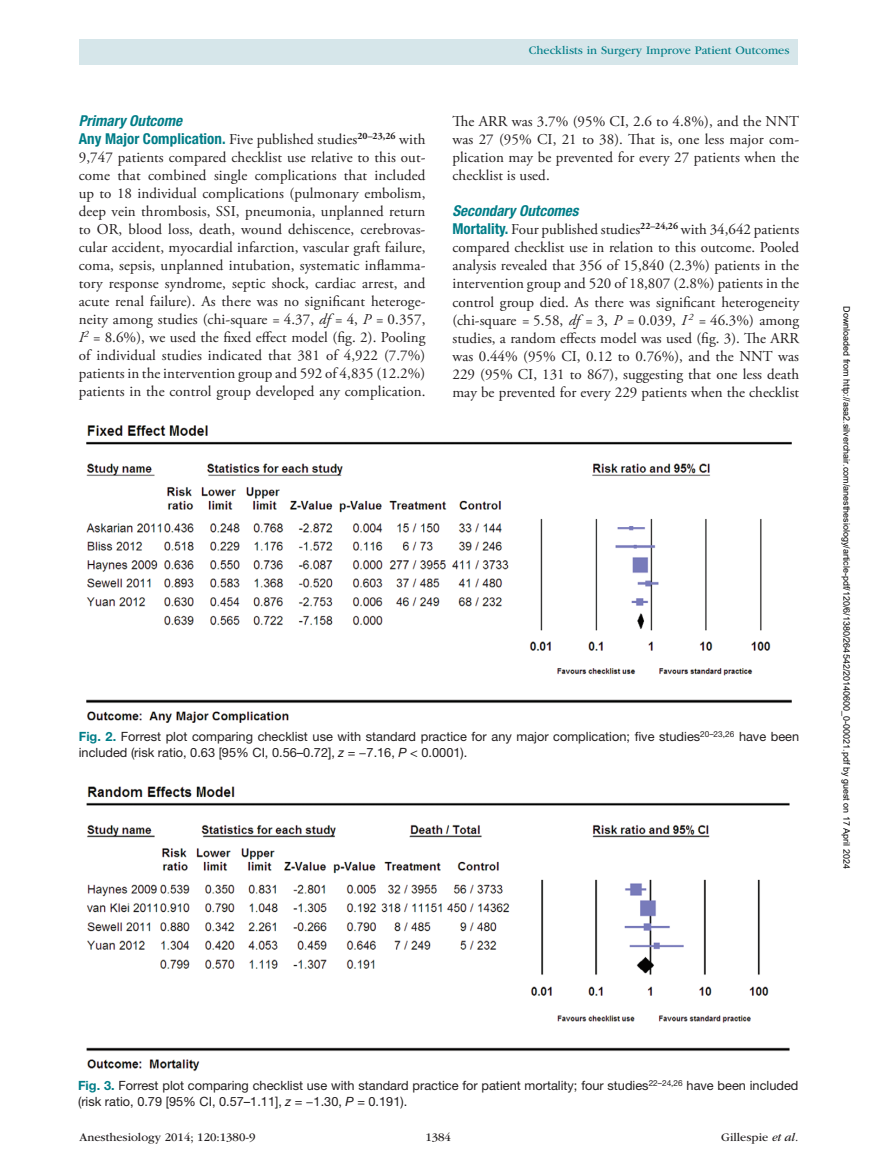
<style>
.page{position:relative;width:878px;height:1175px;background:#fff}
.page>*{position:absolute;margin:0;border:0;box-sizing:border-box;transform-origin:0 0}
.t1{font:15px/18px "Adobe Garamond Pro";letter-spacing:.005em;color:#231f20;text-align:justify}
.t2{font:italic 700 condensed 15px "Helvetica Neue LT Std";color:#007d88}
.t3{font:12.75px/15.8px "Helvetica Neue LT Std";color:#231f20}
.t4{font:12px "ITC Garamond Std";color:#231f20}
.t5{font:12px "ITC Garamond Std";color:#007d88}
.t6{font:9px "Arial";color:#000}
.s1{font-family:"Helvetica Neue LT Std";font-weight:700;font-stretch:condensed;color:#007d88}
.s2{font-style:italic}
.s3{font-weight:700;color:#007d88}
</style>
<div class="page">
<div style="left:79px;top:39px;width:718px;height:25px;background:#d6e6ea"></div>
<img style="left:86px;top:425px;width:706px;height:298px">
<img style="left:86px;top:786px;width:704px;height:286px">
<p class="t2" style="left:79px;top:112px;width:105px">Primary Outcome</p>
<p class="t1" style="left:79px;top:131px;width:348px"><span class="s1">Any Major Complication.</span> Five published studies<sup>20–23,26</sup> with 9,747 patients compared checklist use relative to this out&shy;come that combined single complications that included up to 18 individual complications (pulmonary embolism, deep vein thrombosis, SSI, pneumonia, unplanned return to OR, blood loss, death, wound dehiscence, cerebrovas&shy;cular accident, myocardial infarction, vascular graft failure, coma, sepsis, unplanned intubation, systematic inflamma&shy;tory response syndrome, septic shock, cardiac arrest, and acute renal failure). As there was no significant heteroge&shy;neity among studies (chi-square = 4.37, <span class="s2">df</span> = 4, <span class="s2">P</span> = 0.357, <span class="s2">I</span><sup>2</sup> = 8.6%), we used the fixed effect model (fig. 2). Pooling of individual studies indicated that 381 of 4,922 (7.7%) patients in the intervention group and 592 of 4,835 (12.2%) patients in the control group developed any complication.</p>
<p class="t5" style="left:529px;top:44px;width:262px">Checklists in Surgery Improve Patient Outcomes</p>
<p class="t1" style="left:452px;top:113px;width:348px">The ARR was 3.7% (95% CI, 2.6 to 4.8%), and the NNT was 27 (95% CI, 21 to 38). That is, one less major com&shy;plication may be prevented for every 27 patients when the checklist is used.</p>
<p class="t2" style="left:452px;top:202px;width:128px">Secondary Outcomes</p>
<p class="t1" style="left:452px;top:221px;width:348px"><span class="s1">Mortality.</span> Four published studies<sup>22–24,26</sup> with 34,642 patients compared checklist use in relation to this outcome. Pooled analysis revealed that 356 of 15,840 (2.3%) patients in the intervention group and 520 of 18,807 (2.8%) patients in the control group died. As there was significant heterogeneity (chi-square = 5.58, <span class="s2">df</span> = 3, <span class="s2">P</span> = 0.039, <span class="s2">I</span> <sup>2</sup> = 46.3%) among studies, a random effects model was used (fig. 3). The ARR was 0.44% (95% CI, 0.12 to 0.76%), and the NNT was 229 (95% CI, 131 to 867), suggesting that one less death may be prevented for every 229 patients when the checklist</p>
<p class="t3" style="left:79px;top:729px;width:722px"><span class="s3">Fig. 2.</span> Forrest plot comparing checklist use with standard practice for any major complication; five studies<sup>20–23,26</sup> have been included (risk ratio, 0.63 [95% CI, 0.56–0.72], <span class="s2">z</span> = −7.16, <span class="s2">P</span> &lt; 0.0001).</p>
<p class="t6" style="left:850px;top:306px;width:564px;rotate:90deg">Downloaded from http://asa2.silverchair.com/anesthesiology/article-pdf/120/6/1380/264542/20140600_0-00021.pdf by guest on 17 April 2024</p>
<p class="t3" style="left:78px;top:1077px;width:721px"><span class="s3">Fig. 3.</span> Forrest plot comparing checklist use with standard practice for patient mortality; four studies<sup>22–24,26</sup> have been included (risk ratio, 0.79 [95% CI, 0.57–1.11], <span class="s2">z</span> = −1.30, <span class="s2">P</span> = 0.191).</p>
<p class="t4" style="left:80px;top:1130px;width:177px">Anesthesiology 2014; 120:1380-9</p>
<p class="t4" style="left:425px;top:1130px;width:27px">1384</p>
<p class="t4" style="left:721px;top:1130px;width:79px">Gillespie <span class="s2">et al.</span></p>
</div>
